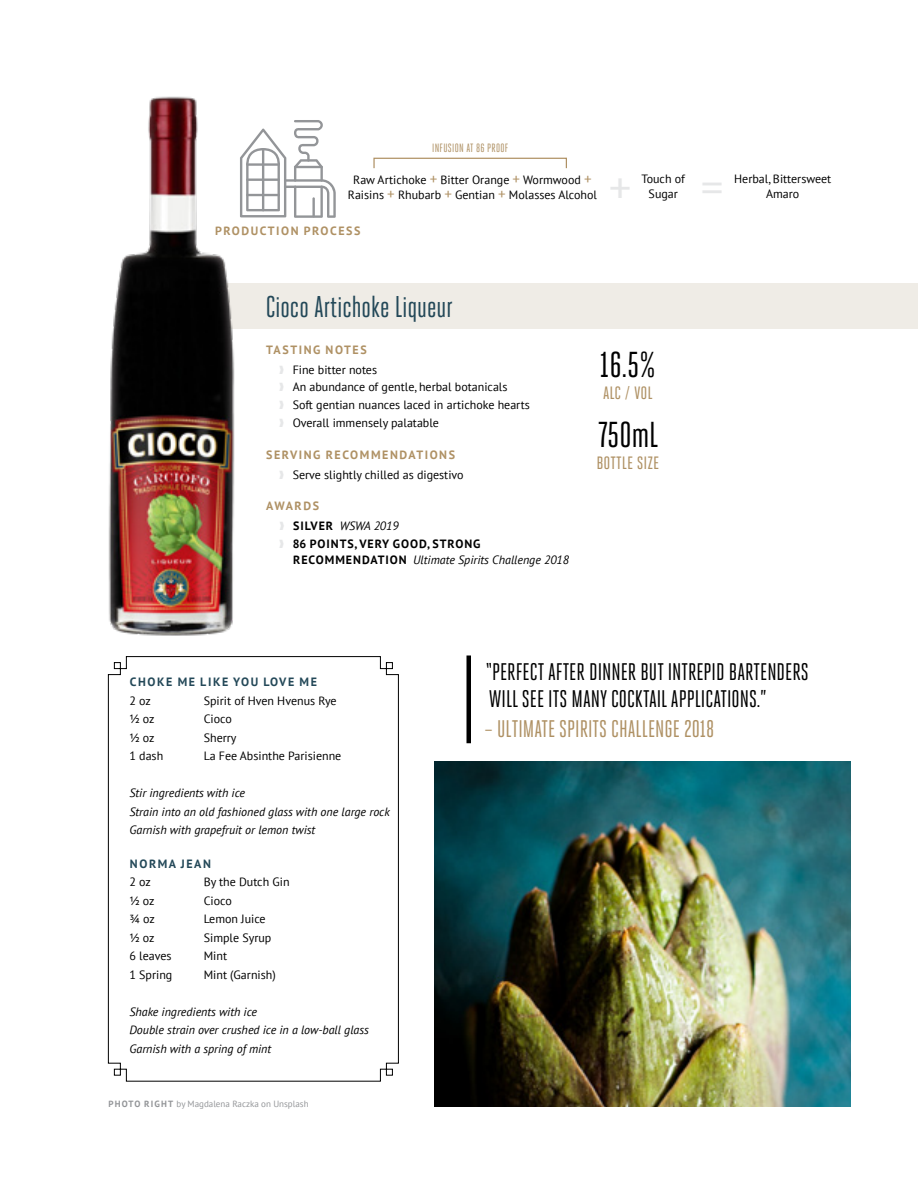
<style>
.page{position:relative;width:918px;height:1188px;background:#fff}
.page>*{position:absolute;margin:0;border:0;box-sizing:border-box;transform-origin:0 0}
.t1{font:45px "PT Sans";color:#e6e7e8}
.alc_prod{font:36px "Heroic Condensed";color:#000}
.product_name{font:30px "Heroic Condensed";color:#234858}
.call_out_3{font:24px/27px "Heroic Condensed";color:#000}
.call_out_3-2{font:24px "Heroic Condensed";color:#af9164}
.alc_prod_title{font:21px "Heroic Condensed";color:#af9164}
.production{font:12px/15px "PT Sans";color:#000;text-align:center}
.cocktail_instruction{font:italic 12px "PT Sans";color:#000}
.cocktail_ingredients{font:12px "PT Sans";color:#000}
.t2{font:700 12px/16.5px "PT Sans";letter-spacing:.08em;color:#000}
.taste_serve{font:700 12px "PT Sans";letter-spacing:.13em;color:#af9164}
.cocktail_name{font:700 12px "PT Sans";letter-spacing:.13em;color:#234858}
.production_note{font:12px "Heroic Condensed";letter-spacing:.025em;color:#af9164}
.footnote___end{font:9px "PT Sans";color:#939598}
.s1{font-size:15px;color:#af9164}
.s2{color:#e6e7e8}
.s3{font-weight:700;font-style:normal}
.s4{font-weight:400;font-style:italic}
.s5{font-weight:700}
</style>
<div class="page">
<div style="left:216px;top:284px;width:702px;height:45px;background:#efece6"></div>
<img style="left:108px;top:96px;width:138px;height:540px">
<div style="left:466px;top:656px;width:5px;height:87px;background:#000"></div>
<div style="left:373px;top:158px;width:194px;height:11px;border:1px solid #af9164"></div>
<svg style="left:240px;top:120px;width:96px;height:98px"></svg>
<svg style="left:108px;top:656px;width:291px;height:426px"></svg>
<img style="left:435px;top:761px;width:415px;height:346px">
<p class="production_note" style="left:432px;top:142px;width:78px">INFUSION AT 86 PROOF</p>
<p class="production" style="left:348px;top:172px;width:251px">Raw Artichoke <span class="s1">+</span> Bitter Orange <span class="s1">+</span> Wormwood <span class="s1">+<br></span>Raisins <span class="s1">+</span> Rhubarb <span class="s1">+</span> Gentian <span class="s1">+</span> Molasses Alcohol</p>
<p class="production" style="left:734px;top:171px;width:99px">Herbal, Bittersweet<br>Amaro</p>
<p class="production" style="left:642px;top:171px;width:45px">Touch of<br>Sugar</p>
<h1 class="t1" style="left:700px;top:158px;width:24px">=</h1>
<h1 class="t1" style="left:608px;top:158px;width:24px">+</h1>
<p class="taste_serve" style="left:215px;top:223px;width:147px">PRODUCTION PROCESS</p>
<p class="product_name" style="left:266px;top:290px;width:189px">Cioco Artichoke Liqueur</p>
<p class="taste_serve" style="left:266px;top:341px;width:102px">TASTING NOTES</p>
<p class="production" style="left:279px;top:362px;width:99px"><span class="s2">❱</span> Fine bitter notes</p>
<p class="production" style="left:279px;top:379px;width:230px"><span class="s2">❱</span> An abundance of gentle, herbal botanicals</p>
<p class="production" style="left:279px;top:397px;width:252px"><span class="s2">❱</span> Soft gentian nuances laced in artichoke hearts</p>
<p class="production" style="left:279px;top:415px;width:161px"><span class="s2">❱</span> Overall immensely palatable</p>
<p class="taste_serve" style="left:266px;top:446px;width:190px">SERVING RECOMMENDATIONS</p>
<p class="production" style="left:279px;top:467px;width:186px"><span class="s2">❱</span> Serve slightly chilled as digestivo</p>
<p class="taste_serve" style="left:266px;top:498px;width:54px">AWARDS</p>
<p class="cocktail_instruction" style="left:280px;top:518px;width:121px"><span class="s2">❱</span> <span class="s3">SILVER</span> WSWA 2019</p>
<p class="t2" style="left:293px;top:535px;width:277px;text-indent:-14px"><span class="s2">❱</span> 86 POINTS, VERY GOOD, STRONG<br>RECOMMENDATION <span class="s4">Ultimate Spirits Challenge 2018</span></p>
<p class="alc_prod" style="left:600px;top:345px;width:57px">16.5%</p>
<p class="alc_prod_title" style="left:603px;top:381px;width:51px">alc / vol</p>
<p class="alc_prod" style="left:598px;top:415px;width:62px">750mL</p>
<p class="alc_prod_title" style="left:596px;top:451px;width:64px">bottle size</p>
<p class="cocktail_name" style="left:130px;top:674px;width:188px">CHOKE ME LIKE YOU LOVE ME</p>
<p class="cocktail_ingredients" style="left:129px;top:693px;width:23px">2 oz</p>
<p class="cocktail_ingredients" style="left:204px;top:693px;width:134px">Spirit of Hven Hvenus Rye</p>
<p class="cocktail_ingredients" style="left:129px;top:711px;width:27px">½ oz</p>
<p class="cocktail_ingredients" style="left:204px;top:711px;width:30px">Cioco</p>
<p class="cocktail_ingredients" style="left:129px;top:730px;width:27px">½ oz</p>
<p class="cocktail_ingredients" style="left:204px;top:730px;width:34px">Sherry</p>
<p class="cocktail_ingredients" style="left:129px;top:748px;width:35px">1 dash</p>
<p class="cocktail_ingredients" style="left:204px;top:748px;width:139px">La Fee Absinthe Parisienne</p>
<p class="cocktail_instruction" style="left:129px;top:785px;width:117px">Stir ingredients with ice</p>
<p class="cocktail_instruction" style="left:129px;top:804px;width:262px">Strain into an old fashioned glass with one large rock</p>
<p class="cocktail_instruction" style="left:129px;top:822px;width:187px">Garnish with grapefruit or lemon twist</p>
<p class="cocktail_name" style="left:130px;top:856px;width:83px">NORMA JEAN</p>
<p class="cocktail_ingredients" style="left:129px;top:874px;width:23px">2 oz</p>
<p class="cocktail_ingredients" style="left:204px;top:874px;width:87px">By the Dutch Gin</p>
<p class="cocktail_ingredients" style="left:129px;top:893px;width:27px">½ oz</p>
<p class="cocktail_ingredients" style="left:204px;top:893px;width:30px">Cioco</p>
<p class="cocktail_ingredients" style="left:129px;top:911px;width:27px">¾ oz</p>
<p class="cocktail_ingredients" style="left:204px;top:911px;width:63px">Lemon Juice</p>
<p class="cocktail_ingredients" style="left:129px;top:930px;width:27px">½ oz</p>
<p class="cocktail_ingredients" style="left:204px;top:930px;width:69px">Simple Syrup</p>
<p class="cocktail_ingredients" style="left:129px;top:948px;width:44px">6 leaves</p>
<p class="cocktail_ingredients" style="left:204px;top:948px;width:25px">Mint</p>
<p class="cocktail_ingredients" style="left:129px;top:967px;width:44px">1 Spring</p>
<p class="cocktail_ingredients" style="left:204px;top:967px;width:74px">Mint (Garnish)</p>
<p class="cocktail_instruction" style="left:129px;top:1004px;width:129px">Shake ingredients with ice</p>
<p class="cocktail_instruction" style="left:129px;top:1022px;width:241px">Double strain over crushed ice in a low-ball glass</p>
<p class="cocktail_instruction" style="left:129px;top:1041px;width:143px">Garnish with a spring of mint</p>
<p class="footnote___end" style="left:108px;top:1098px;width:202px"><span class="s5">PHOTO RIGHT</span> by Magdalena Raczka on Unsplash</p>
<p class="call_out_3" style="left:486px;top:658px;width:324px">“PERFECT AFTER DINNER BUT INTREPID BARTENDERS<br>WILL SEE ITS MANY COCKTAIL APPLICATIONS.”</p>
<p class="call_out_3-2" style="left:485px;top:716px;width:231px">– ULTIMATE SPIRITS CHALLENGE 2018</p>
</div>
